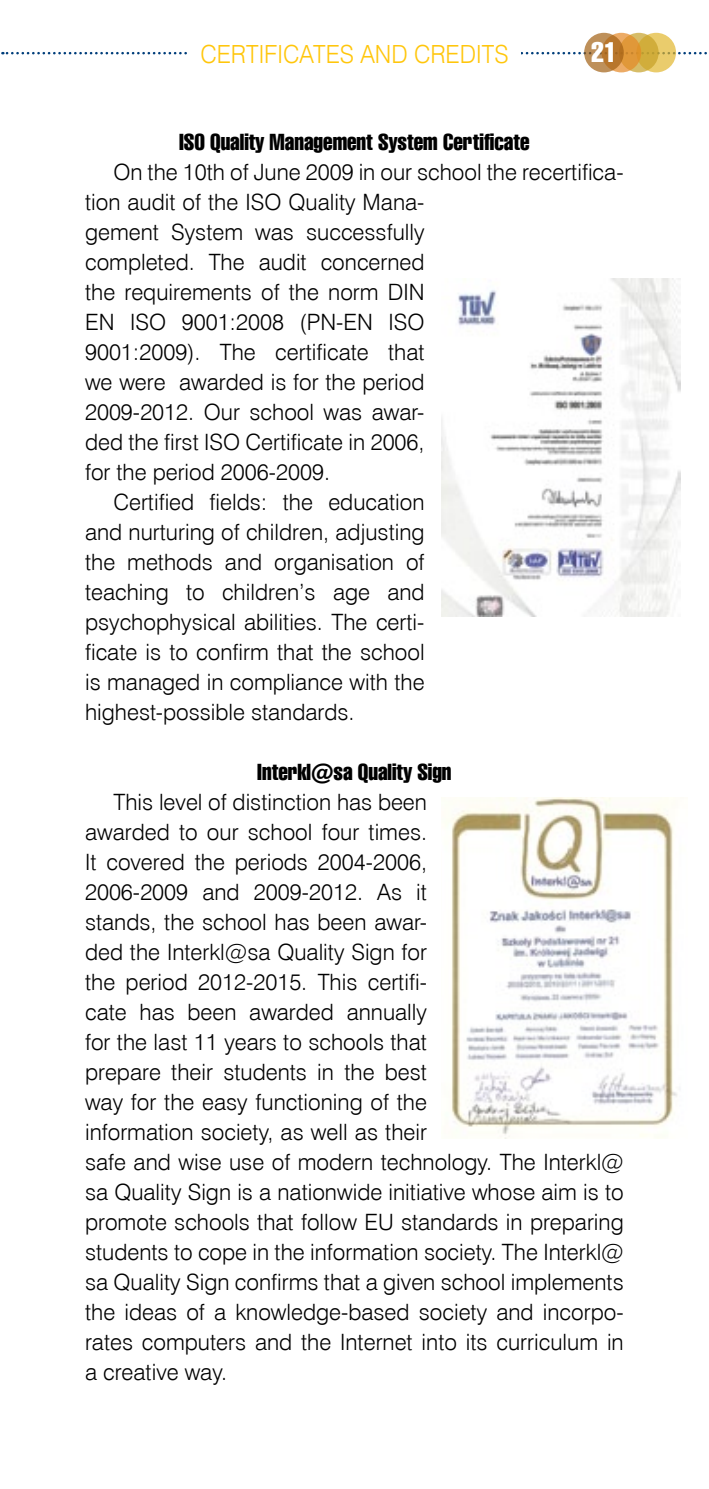
<style>
.page{position:relative;width:709px;height:1489px;background:#fff}
.page>*{position:absolute;margin:0;border:0;box-sizing:border-box;transform-origin:0 0}
.t1{font:27.5px "Swis 911 Cm EU Normal";color:#fff}
.t2{font:25px "Swis 721 Lt EU Normal";color:#ffc60b;scale:.94 1}
.t3{font:22.5px/30px "Swis 721 Lt EU Normal";color:#000}
.t4{font:22.5px "Swis 911 Cm EU Normal";color:#000}
</style>
<div class="page">
<svg style="left:2px;top:52px;width:705px;height:2px"></svg>
<svg style="left:636px;top:33px;width:40px;height:39px"></svg>
<svg style="left:619px;top:33px;width:39px;height:39px"></svg>
<svg style="left:601px;top:33px;width:40px;height:39px"></svg>
<svg style="left:584px;top:33px;width:39px;height:39px"></svg>
<img style="left:441px;top:278px;width:239px;height:339px">
<img style="left:441px;top:797px;width:237px;height:340px">
<div style="left:188px;top:43px;width:333px;height:23px;background:#fff"></div>
<p class="t2" style="left:200px;top:39px;width:329px">CERTIFICATES AND CREDITS</p>
<p class="t1" style="left:591px;top:36px;width:27px">21</p>
<p class="t4" style="left:179px;top:129px;width:352px">ISO Quality Management System Certificate</p>
<p class="t3" style="left:113px;top:157px;width:512px">On the 10th of June 2009 in our school the recertifica-</p>
<p class="t3" style="left:85px;top:187px;width:341px">tion audit of the ISO Quality Mana-</p>
<p class="t3" style="left:85px;top:217px;width:341px">gement System was successfully</p>
<p class="t3" style="left:85px;top:247px;width:341px">completed. The audit concerned</p>
<p class="t3" style="left:85px;top:277px;width:341px">the requirements of the norm DIN</p>
<p class="t3" style="left:85px;top:307px;width:341px">EN ISO 9001:2008 (PN-EN ISO</p>
<p class="t3" style="left:85px;top:337px;width:341px">9001:2009). The certificate that</p>
<p class="t3" style="left:85px;top:367px;width:341px">we were awarded is for the period</p>
<p class="t3" style="left:85px;top:397px;width:341px">2009-2012. Our school was awar-</p>
<p class="t3" style="left:85px;top:427px;width:341px">ded the first ISO Certificate in 2006,</p>
<p class="t3" style="left:85px;top:457px;width:246px">for the period 2006-2009.</p>
<p class="t3" style="left:113px;top:487px;width:313px">Certified fields: the education</p>
<p class="t3" style="left:85px;top:517px;width:341px">and nurturing of children, adjusting</p>
<p class="t3" style="left:85px;top:547px;width:341px">the methods and organisation of</p>
<p class="t3" style="left:85px;top:577px;width:341px">teaching to children’s age and</p>
<p class="t3" style="left:85px;top:607px;width:341px">psychophysical abilities. The certi-</p>
<p class="t3" style="left:85px;top:637px;width:341px">ficate is to confirm that the school</p>
<p class="t3" style="left:85px;top:667px;width:341px">is managed in compliance with the</p>
<p class="t3" style="left:85px;top:697px;width:271px">highest-possible standards.</p>
<p class="t4" style="left:257px;top:759px;width:196px">Interkl@sa Quality Sign</p>
<p class="t3" style="left:85px;top:787px;width:540px;text-indent:28px">This level of distinction has been<br>awarded to our school four times.<br>It covered the periods 2004-2006,<br>2006-2009 and 2009-2012. As it<br>stands, the school has been awar-<br>ded the Interkl@sa Quality Sign for<br>the period 2012-2015. This certifi-<br>cate has been awarded annually<br>for the last 11 years to schools that<br>prepare their students in the best<br>way for the easy functioning of the<br>information society, as well as their<br>safe and wise use of modern technology. The Interkl@ sa Quality Sign is a nationwide initiative whose aim is to promote schools that follow EU standards in preparing students to cope in the information society. The Interkl@ sa Quality Sign confirms that a given school implements the ideas of a knowledge-based society and incorpo&shy;rates computers and the Internet into its curriculum in a creative way.</p>
</div>
